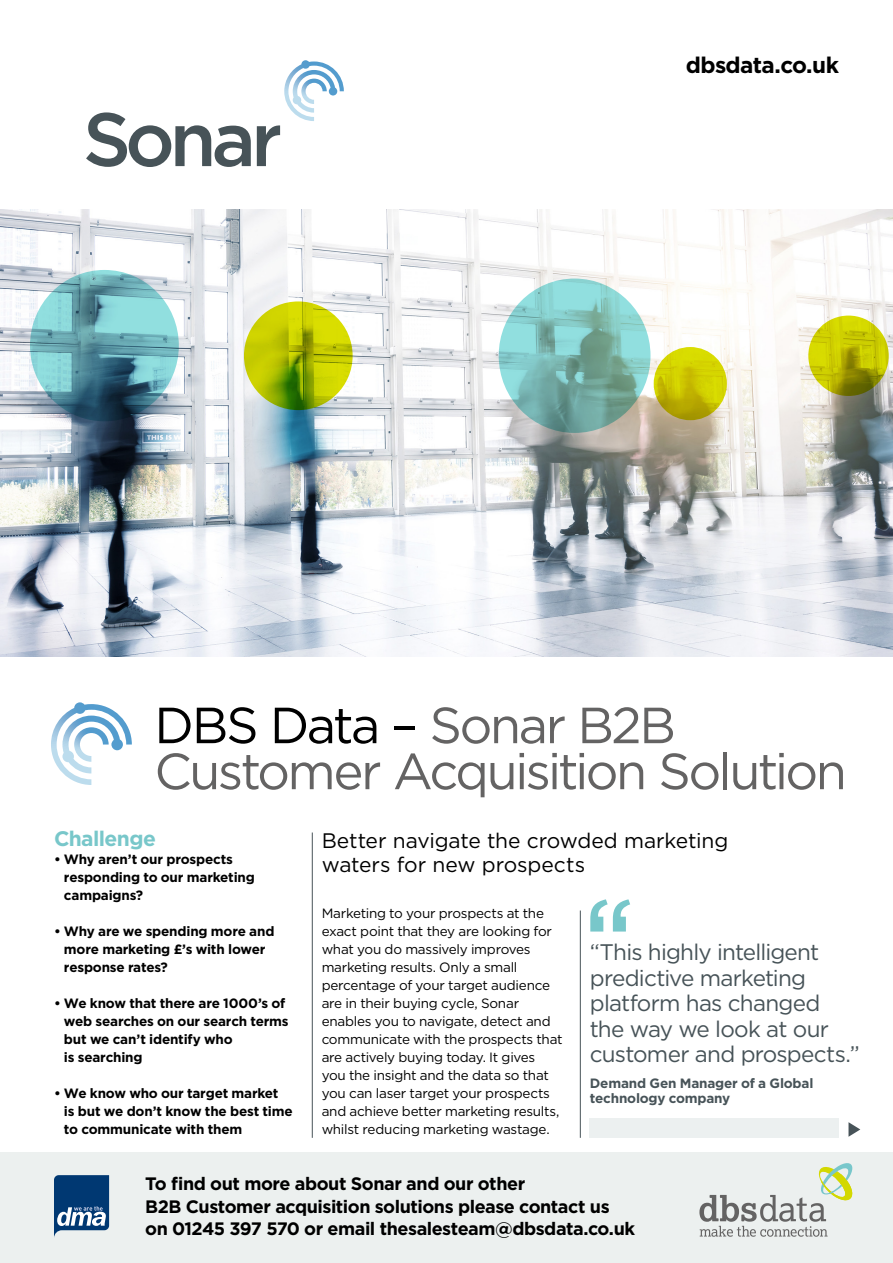
<style>
.page{position:relative;width:893px;height:1263px;background:#fff}
.page>*{position:absolute;margin:0;border:0;box-sizing:border-box;transform-origin:0 0}
.dbs_body_text{font:141.75px "Gotham";color:#78c7ca}
.dbs_main_header{font:50.7px/46px "Gotham";letter-spacing:-.05em;color:#646363}
.dbs_pullquote{font:22.5px/25.5px "Gotham";letter-spacing:-.035em;color:#475358}
.dbs_body_text-2{font:700 22.5px "Gotham";letter-spacing:-.03em;color:#000}
.dbs_email_subhead{font:21px/24px "Gotham";letter-spacing:-.005em;color:#000}
.dbs_blue_subhead{font:700 21px "Gotham";letter-spacing:-.025em;color:#78c7ca}
.dbs_body_text-3{font:700 18px/22.5px "Gotham";letter-spacing:-.025em;color:#000}
.dbs_body_text-4{font:13.5px/18px "Gotham";letter-spacing:-.02em;color:#000}
.dbs_body_text-5{font:700 13.5px/18px "Gotham";letter-spacing:-.015em;color:#000}
.dbs_pullquote-2{font:700 13.5px/15px "Gotham";letter-spacing:-.015em;color:#475358}
.s1{color:#000}
</style>
<div class="page">
<div style="left:0;top:1152px;width:893px;height:111px;background:#ecf0ef"></div>
<svg style="left:699px;top:1163px;width:153px;height:74px"></svg>
<svg style="left:54px;top:1175px;width:55px;height:63px;background:#406994"></svg>
<hr style="left:580px;top:910px;width:1px;height:228px;background:#475358">
<hr style="left:312px;top:832px;width:1px;height:306px;background:#475358">
<svg style="left:848px;top:1122px;width:12px;height:15px"></svg>
<svg style="left:86px;top:60px;width:258px;height:107px"></svg>
<svg style="left:51px;top:702px;width:81px;height:83px"></svg>
<div style="left:589px;top:1118px;width:250px;height:20px;background:#ecf0f0"></div>
<img style="left:0;top:210px;width:893px;height:446px">
<svg style="left:244px;top:301px;width:109px;height:109px;background:#b0bf02"></svg>
<svg style="left:499px;top:279px;width:151px;height:154px;background:#7dbcb6"></svg>
<svg style="left:808px;top:316px;width:81px;height:80px;background:#baba02"></svg>
<svg style="left:30px;top:270px;width:149px;height:151px;background:#64a2ac"></svg>
<svg style="left:654px;top:347px;width:73px;height:73px;background:#c9c401"></svg>
<p class="dbs_body_text-2" style="left:686px;top:52px;width:155px">dbsdata.co.uk</p>
<p class="dbs_main_header" style="left:154px;top:701px;width:694px"><span class="s1">DBS Data –</span> Sonar B2B<br>Customer Acquisition Solution</p>
<p class="dbs_blue_subhead" style="left:54px;top:826px;width:103px">Challenge</p>
<p class="dbs_body_text-5" style="left:64px;top:850px;width:192px;text-indent:-10px">• Why aren’t our prospects responding to our marketing campaigns?</p>
<p class="dbs_body_text-5" style="left:64px;top:922px;width:212px;text-indent:-10px">• Why are we spending more and more marketing £’s with lower response rates?</p>
<p class="dbs_body_text-5" style="left:64px;top:994px;width:226px;text-indent:-10px">• We know that there are 1000’s of web searches on our search terms but we can’t identify who<br>is searching</p>
<p class="dbs_body_text-5" style="left:64px;top:1084px;width:230px;text-indent:-10px">• We know who our target market<br>is but we don’t know the best time to communicate with them</p>
<h3 class="dbs_email_subhead" style="left:322px;top:828px;width:408px">Better navigate the crowded marketing waters for new prospects</h3>
<p class="dbs_body_text-4" style="left:322px;top:904px;width:242px">Marketing to your prospects at the exact point that they are looking for what you do massively improves marketing results. Only a small percentage of your target audience are in their buying cycle, Sonar enables you to navigate, detect and communicate with the prospects that are actively buying today. It gives you the insight and the data so that you can laser target your prospects and achieve better marketing results, whilst reducing marketing wastage.</p>
<p class="dbs_body_text" style="left:580px;top:871px;width:59px">‘‘</p>
<p class="dbs_pullquote" style="left:590px;top:939px;width:271px">“This highly intelligent predictive marketing platform has changed the way we look at our customer and prospects.”</p>
<p class="dbs_pullquote-2" style="left:590px;top:1075px;width:225px">Demand Gen Manager of a Global technology company</p>
<p class="dbs_body_text-3" style="left:145px;top:1172px;width:491px">To find out more about Sonar and our other<br>B2B Customer acquisition solutions please contact us on 01245 397 570 or email thesalesteam@dbsdata.co.uk</p>
</div>
